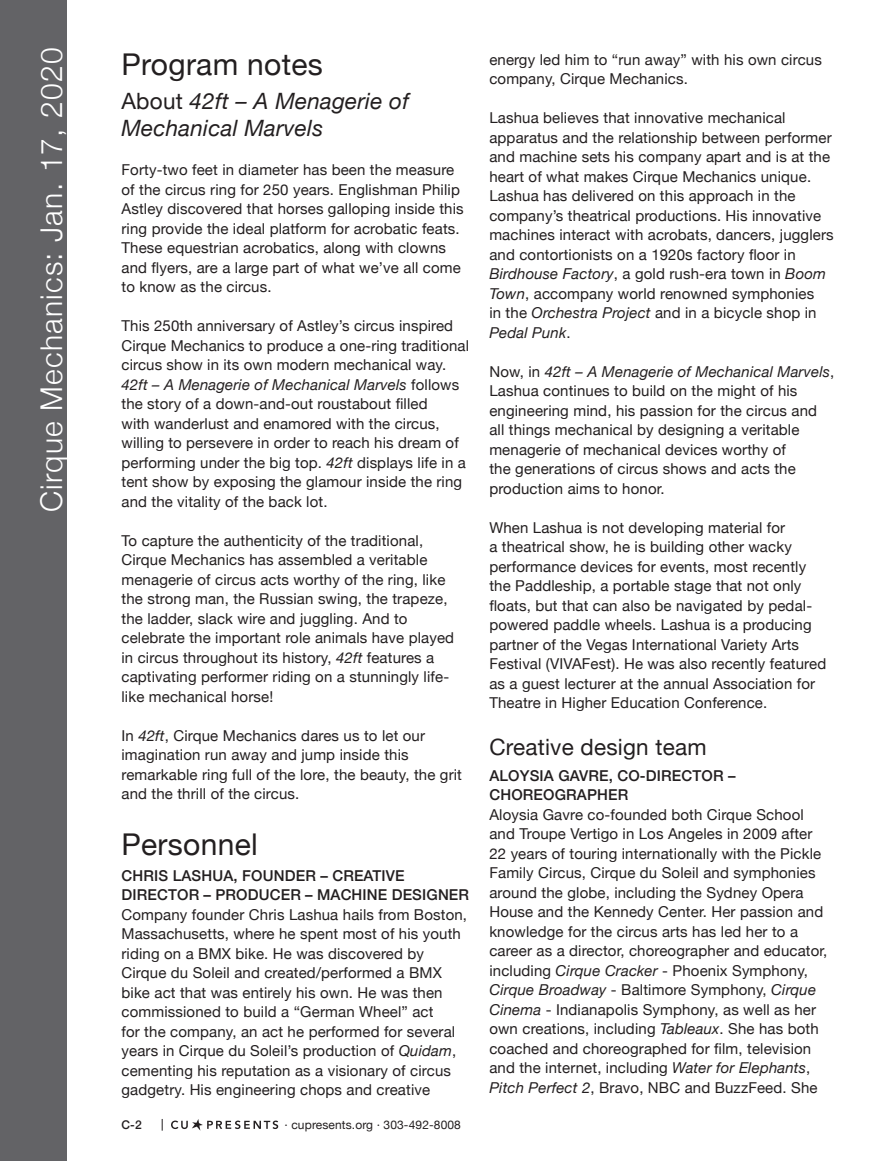
<style>
.page{position:relative;width:891px;height:1161px;background:#fff}
.page>*{position:absolute;margin:0;border:0;box-sizing:border-box;transform-origin:0 0}
.t1{font:300 30px "Helvetica Neue";letter-spacing:.04em;color:#fff}
.t2{font:30px "Helvetica Neue";letter-spacing:.01em;color:#231f20}
.t3{font:italic 22.5px/27px "Helvetica Neue";letter-spacing:.01em;color:#231f20}
.t4{font:22.5px "Helvetica Neue";letter-spacing:.01em;color:#231f20}
.t5{font:15px/19.5px "Helvetica Neue";letter-spacing:.01em;color:#231f20}
.t6{font:500 15px/19.5px "Helvetica Neue";letter-spacing:.01em;color:#231f20}
.t7{font:12px "Helvetica Neue";letter-spacing:.01em;color:#231f20}
.t8{font:500 12px "Helvetica Neue";color:#231f20}
.s1{font-style:normal}
.s2{font-style:italic}
</style>
<div class="page">
<div style="left:0;top:0;width:68px;height:1161px;background:#636366"></div>
<svg style="left:162px;top:1119px;width:1px;height:12px"></svg>
<svg style="left:171px;top:1119px;width:107px;height:12px"></svg>
<h1 class="t1" style="left:27px;top:512px;width:466px;rotate:-90deg">Cirque Mechanics: Jan. 17, 2020</h1>
<h1 class="t2" style="left:122px;top:43px;width:203px">Program notes</h1>
<h2 class="t3" style="left:122px;top:89px;width:289px"><span class="s1">About</span> 42ft – A Menagerie of<br>Mechanical Marvels</h2>
<p class="t5" style="left:122px;top:161px;width:344px">Forty-two feet in diameter has been the measure of the circus ring for 250 years. Englishman Philip Astley discovered that horses galloping inside this ring provide the ideal platform for acrobatic feats.<br>These equestrian acrobatics, along with clowns and flyers, are a large part of what we’ve all come to know as the circus.</p>
<p class="t5" style="left:122px;top:317px;width:349px">This 250th anniversary of Astley’s circus inspired Cirque Mechanics to produce a one-ring traditional circus show in its own modern mechanical way.<br><span class="s2">42ft – A Menagerie of Mechanical Marvels</span> follows the story of a down-and-out roustabout filled<br>with wanderlust and enamored with the circus, willing to persevere in order to reach his dream of performing under the big top. <span class="s2">42ft</span> displays life in a tent show by exposing the glamour inside the ring and the vitality of the back lot.</p>
<p class="t5" style="left:122px;top:531px;width:334px">To capture the authenticity of the traditional, Cirque Mechanics has assembled a veritable menagerie of circus acts worthy of the ring, like the strong man, the Russian swing, the trapeze, the ladder, slack wire and juggling. And to celebrate the important role animals have played in circus throughout its history, <span class="s2">42ft</span> features a captivating performer riding on a stunningly life&shy;like mechanical horse!</p>
<p class="t5" style="left:122px;top:726px;width:342px">In <span class="s2">42ft</span>, Cirque Mechanics dares us to let our imagination run away and jump inside this remarkable ring full of the lore, the beauty, the grit and the thrill of the circus.</p>
<h1 class="t2" style="left:122px;top:822px;width:138px">Personnel</h1>
<p class="t6" style="left:122px;top:865px;width:349px">CHRIS LASHUA, FOUNDER – CREATIVE<br>DIRECTOR – PRODUCER – MACHINE DESIGNER</p>
<p class="t5" style="left:122px;top:906px;width:347px">Company founder Chris Lashua hails from Boston, Massachusetts, where he spent most of his youth riding on a BMX bike. He was discovered by Cirque du Soleil and created/performed a BMX bike act that was entirely his own. He was then commissioned to build a “German Wheel” act<br>for the company, an act he performed for several years in Cirque du Soleil’s production of <span class="s2">Quidam</span>, cementing his reputation as a visionary of circus gadgetry. His engineering chops and creative</p>
<p class="t8" style="left:122px;top:1115px;width:22px">C-2</p>
<p class="t7" style="left:285px;top:1116px;width:178px">· cupresents.org · 303-492-8008</p>
<p class="t5" style="left:489px;top:50px;width:334px">energy led him to “run away” with his own circus company, Cirque Mechanics.</p>
<p class="t5" style="left:489px;top:109px;width:346px">Lashua believes that innovative mechanical apparatus and the relationship between performer and machine sets his company apart and is at the heart of what makes Cirque Mechanics unique.<br>Lashua has delivered on this approach in the company’s theatrical productions. His innovative machines interact with acrobats, dancers, jugglers and contortionists on a 1920s factory floor in <span class="s2">Birdhouse Factory</span>, a gold rush-era town in <span class="s2">Boom Town</span>, accompany world renowned symphonies<br>in the <span class="s2">Orchestra Project</span> and in a bicycle shop in <span class="s2">Pedal Punk</span>.</p>
<p class="t5" style="left:489px;top:362px;width:346px">Now, in <span class="s2">42ft – A Menagerie of Mechanical Marvels</span>, Lashua continues to build on the might of his engineering mind, his passion for the circus and all things mechanical by designing a veritable menagerie of mechanical devices worthy of<br>the generations of circus shows and acts the production aims to honor.</p>
<p class="t5" style="left:489px;top:518px;width:338px">When Lashua is not developing material for<br>a theatrical show, he is building other wacky performance devices for events, most recently the Paddleship, a portable stage that not only floats, but that can also be navigated by pedal&shy;powered paddle wheels. Lashua is a producing partner of the Vegas International Variety Arts Festival (VIVAFest). He was also recently featured as a guest lecturer at the annual Association for Theatre in Higher Education Conference.</p>
<h2 class="t4" style="left:489px;top:730px;width:219px">Creative design team</h2>
<p class="t6" style="left:489px;top:765px;width:248px">ALOYSIA GAVRE, CO-DIRECTOR –<br>CHOREOGRAPHER</p>
<p class="t5" style="left:489px;top:806px;width:340px">Aloysia Gavre co-founded both Cirque School and Troupe Vertigo in Los Angeles in 2009 after 22 years of touring internationally with the Pickle Family Circus, Cirque du Soleil and symphonies around the globe, including the Sydney Opera House and the Kennedy Center. Her passion and knowledge for the circus arts has led her to a career as a director, choreographer and educator, including <span class="s2">Cirque Cracker</span> - Phoenix Symphony, <span class="s2">Cirque Broadway</span> - Baltimore Symphony, <span class="s2">Cirque Cinema</span> - Indianapolis Symphony, as well as her own creations, including <span class="s2">Tableaux</span>. She has both coached and choreographed for film, television and the internet, including <span class="s2">Water for Elephants</span>, <span class="s2">Pitch Perfect 2</span>, Bravo, NBC and BuzzFeed. She</p>
</div>
